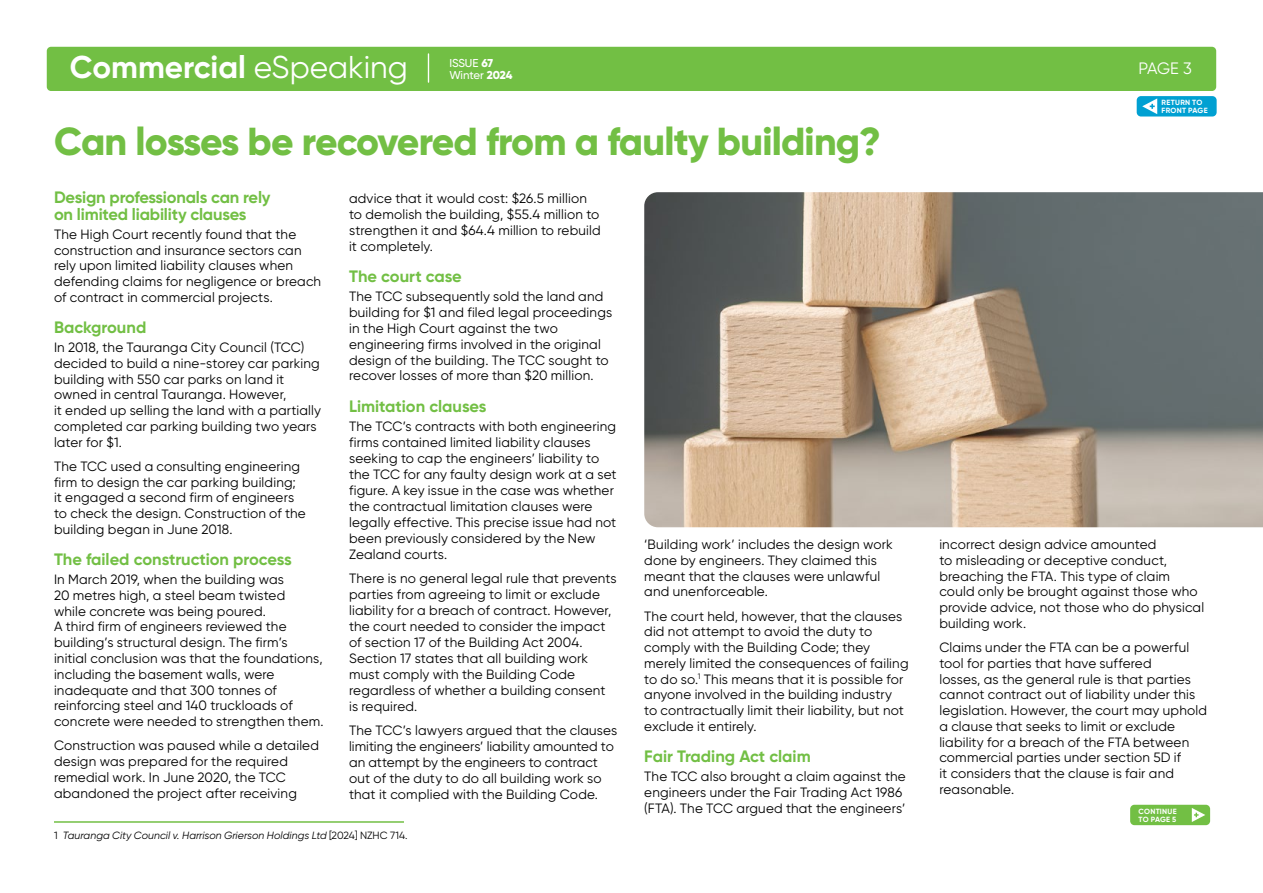
<style>
.page{position:relative;width:1263px;height:893px;background:#fff}
.page>*{position:absolute;margin:0;border:0;box-sizing:border-box;transform-origin:0 0}
.t1{font:800 39px "Gilroy";letter-spacing:-.02em;color:#72bf44}
.t2{font:700 31.5px "Gilroy";color:#fff}
.t3{font:700 16.5px/16.5px "Gilroy";letter-spacing:-.01em;color:#72bf44}
.t4{font:16.5px "Gilroy";color:#fff}
.t5{font:13.5px/15.8px "Gilroy";letter-spacing:.015em;color:#000}
.t6{font:500 11.4px/12.5px "Gilroy";color:#fff}
.t7{font:italic 10.5px "Gilroy";letter-spacing:.01em;color:#000}
.t8{font:700 7.5px/7.5px "Gilroy";letter-spacing:.035em;color:#fff}
.s1{font-weight:400}
.s2{font-weight:800}
.s3{font-style:normal}
</style>
<div class="page">
<div style="left:47px;top:47px;width:1169px;height:44px;background:#72bf44;border-radius:4px"></div>
<div style="left:1137px;top:96px;width:79px;height:21px;background:#00a0d2;border-radius:4px"></div>
<svg style="left:1142px;top:98px;width:15px;height:16px"></svg>
<svg style="left:428px;top:54px;width:1px;height:28px"></svg>
<div style="left:1130px;top:805px;width:80px;height:20px;background:#72bf44;border-radius:4px"></div>
<svg style="left:1192px;top:808px;width:13px;height:14px"></svg>
<img style="left:644px;top:192px;width:619px;height:335px">
<hr style="left:54px;top:821px;width:350px;height:2px;background:#72bf44">
<h2 class="t2" style="left:70px;top:48px;width:340px">Commercial <span class="s1">eSpeaking</span></h2>
<p class="t6" style="left:449px;top:56px;width:65px">ISSUE <span class="s2">67<br></span>Winter <span class="s2">2024</span></p>
<h1 class="t1" style="left:54px;top:117px;width:828px">Can losses be recovered from a faulty building?</h1>
<p class="t3" style="left:54px;top:189px;width:218px">Design professionals can rely on limited liability clauses</p>
<p class="t5" style="left:54px;top:226px;width:269px">The High Court recently found that the construction and insurance sectors can rely upon limited liability clauses when defending claims for negligence or breach of contract in commercial projects.</p>
<p class="t3" style="left:54px;top:319px;width:94px">Background</p>
<p class="t5" style="left:54px;top:339px;width:269px">In 2018, the Tauranga City Council (TCC) decided to build a nine-storey car parking building with 550 car parks on land it owned in central Tauranga. However,<br>it ended up selling the land with a partially completed car parking building two years later for $1.</p>
<p class="t5" style="left:54px;top:458px;width:253px">The TCC used a consulting engineering firm to design the car parking building; it engaged a second firm of engineers to check the design. Construction of the building began in June 2018.</p>
<p class="t3" style="left:54px;top:551px;width:239px">The failed construction process</p>
<p class="t5" style="left:54px;top:571px;width:271px">In March 2019, when the building was<br>20 metres high, a steel beam twisted<br>while concrete was being poured.<br>A third firm of engineers reviewed the building’s structural design. The firm’s initial conclusion was that the foundations, including the basement walls, were inadequate and that 300 tonnes of reinforcing steel and 140 truckloads of concrete were needed to strengthen them.</p>
<p class="t5" style="left:54px;top:737px;width:266px">Construction was paused while a detailed design was prepared for the required remedial work. In June 2020, the TCC abandoned the project after receiving</p>
<p class="t5" style="left:349px;top:190px;width:253px">advice that it would cost: $26.5 million to demolish the building, $55.4 million to strengthen it and $64.4 million to rebuild it completely.</p>
<p class="t3" style="left:349px;top:268px;width:114px">The court case</p>
<p class="t5" style="left:349px;top:288px;width:265px">The TCC subsequently sold the land and building for $1 and filed legal proceedings in the High Court against the two engineering firms involved in the original design of the building. The TCC sought to recover losses of more than $20 million.</p>
<p class="t3" style="left:349px;top:398px;width:139px">Limitation clauses</p>
<p class="t5" style="left:349px;top:418px;width:269px">The TCC’s contracts with both engineering firms contained limited liability clauses seeking to cap the engineers’ liability to the TCC for any faulty design work at a set figure. A key issue in the case was whether the contractual limitation clauses were legally effective. This precise issue had not been previously considered by the New Zealand courts.</p>
<p class="t5" style="left:349px;top:570px;width:269px">There is no general legal rule that prevents parties from agreeing to limit or exclude liability for a breach of contract. However, the court needed to consider the impact of section 17 of the Building Act 2004.<br>Section 17 states that all building work must comply with the Building Code regardless of whether a building consent is required.</p>
<p class="t5" style="left:349px;top:722px;width:270px">The TCC’s lawyers argued that the clauses limiting the engineers’ liability amounted to an attempt by the engineers to contract out of the duty to do all building work so that it complied with the Building Code.</p>
<p class="t5" style="left:644px;top:536px;width:250px">‘Building work’ includes the design work done by engineers. They claimed this meant that the clauses were unlawful and unenforceable.</p>
<p class="t5" style="left:644px;top:608px;width:266px">The court held, however, that the clauses did not attempt to avoid the duty to comply with the Building Code; they merely limited the consequences of failing to do so.<sup>1</sup> This means that it is possible for anyone involved in the building industry<br>to contractually limit their liability, but not exclude it entirely.</p>
<p class="t3" style="left:644px;top:748px;width:168px">Fair Trading Act claim</p>
<p class="t5" style="left:644px;top:768px;width:263px">The TCC also brought a claim against the engineers under the Fair Trading Act 1986 (FTA). The TCC argued that the engineers’</p>
<p class="t7" style="left:54px;top:829px;width:355px"><span class="s3">1</span> Tauranga City Council v. Harrison Grierson Holdings Ltd <span class="s3">[2024] NZHC 714.</span></p>
<p class="t4" style="left:1138px;top:58px;width:55px">PAGE 3</p>
<p class="t8" style="left:1161px;top:99px;width:48px">RETURN TO<br>FRONT PAGE</p>
<p class="t5" style="left:939px;top:536px;width:266px">incorrect design advice amounted<br>to misleading or deceptive conduct, breaching the FTA. This type of claim could only be brought against those who provide advice, not those who do physical building work.</p>
<p class="t5" style="left:939px;top:639px;width:269px">Claims under the FTA can be a powerful tool for parties that have suffered<br>losses, as the general rule is that parties cannot contract out of liability under this legislation. However, the court may uphold a clause that seeks to limit or exclude liability for a breach of the FTA between commercial parties under section 5D if<br>it considers that the clause is fair and reasonable.</p>
<p class="t8" style="left:1138px;top:808px;width:40px">CONTINUE<br>TO PAGE 5</p>
</div>
